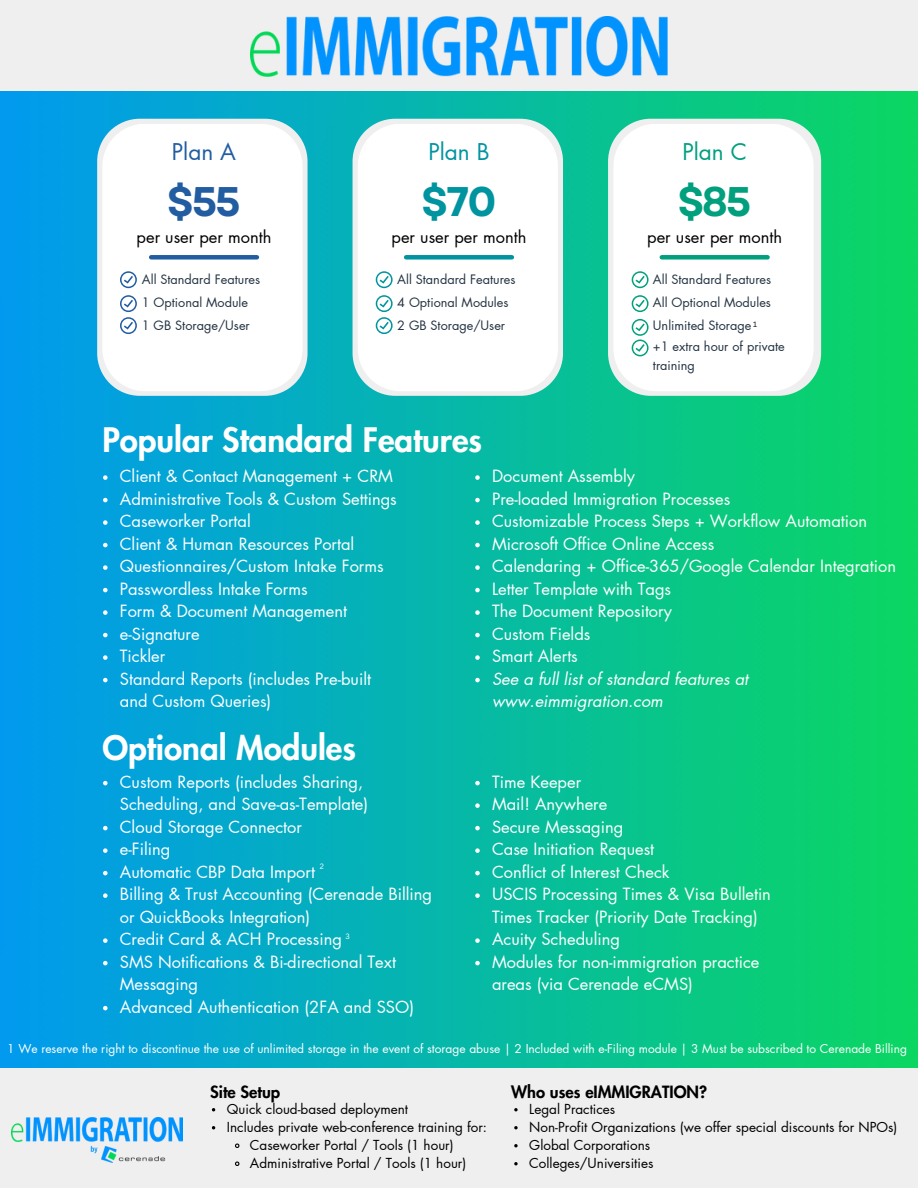
<style>
.page{position:relative;width:918px;height:1188px;background:#efefef}
.page>*{position:absolute;margin:0;border:0;box-sizing:border-box;transform-origin:0 0}
.t1{font:700 41.4px "Garet";color:#225da2}
.t2{font:700 41.4px "Garet";color:#0094a0}
.t3{font:700 41.4px "Garet";color:#00a07e}
.t4{font:800 33px "Futura LT Pro";color:#fff}
.t5{font:22.5px "Futura LT Pro";color:#225da2}
.t6{font:22.5px "Futura LT Pro";color:#0094a0}
.t7{font:22.5px "Futura LT Pro";color:#00a07e}
.t8{font:16.5px/22.5px "Futura LT Pro";color:#fff}
.t9{font:italic 16.5px/22.5px "Futura LT Pro";color:#fff}
.t10{font:16.5px "Futura LT Pro";color:#000}
.t11{font:800 16.5px "Futura LT Pro";color:#000}
.t12{font:13.5px "Futura LT Pro";color:#000}
.t13{font:12.75px/19px "Futura LT Pro";color:#243443}
.t14{font:12px "Futura LT Pro";color:#fff}
.t15{font:7.5px "Canva Sans";color:#fff}
.t16{font:7.5px "Canva Sans";color:#000}
</style>
<div class="page">
<div style="left:0;top:92px;width:918px;height:976px;background:linear-gradient(to right,#0199ef,#0bd761)"></div>
<svg style="left:97px;top:119px;width:211px;height:277px"></svg>
<div style="left:102px;top:124px;width:200px;height:267px;background:#fff"></div>
<svg style="left:353px;top:119px;width:210px;height:277px"></svg>
<div style="left:358px;top:124px;width:200px;height:267px;background:#fff"></div>
<svg style="left:608px;top:119px;width:213px;height:277px"></svg>
<div style="left:613px;top:124px;width:201px;height:267px;background:#fff"></div>
<div style="left:151px;top:255px;width:106px;height:5px;background:#225da2"></div>
<div style="left:406px;top:255px;width:106px;height:5px;background:#0094a0"></div>
<div style="left:662px;top:255px;width:106px;height:5px;background:#00a07e"></div>
<svg style="left:376px;top:271px;width:17px;height:17px"></svg>
<svg style="left:376px;top:295px;width:17px;height:39px"></svg>
<svg style="left:120px;top:271px;width:17px;height:17px"></svg>
<svg style="left:120px;top:295px;width:17px;height:39px"></svg>
<svg style="left:632px;top:271px;width:17px;height:17px"></svg>
<svg style="left:632px;top:295px;width:17px;height:17px"></svg>
<svg style="left:632px;top:319px;width:17px;height:37px"></svg>
<img style="left:250px;top:16px;width:418px;height:60px">
<img style="left:12px;top:1118px;width:171px;height:45px">
<svg style="left:103px;top:475px;width:5px;height:5px"></svg>
<svg style="left:103px;top:498px;width:5px;height:4px"></svg>
<svg style="left:103px;top:520px;width:5px;height:5px"></svg>
<svg style="left:103px;top:543px;width:5px;height:4px"></svg>
<svg style="left:103px;top:565px;width:5px;height:5px"></svg>
<svg style="left:103px;top:588px;width:5px;height:4px"></svg>
<svg style="left:103px;top:610px;width:5px;height:5px"></svg>
<svg style="left:103px;top:633px;width:5px;height:4px"></svg>
<svg style="left:103px;top:655px;width:5px;height:5px"></svg>
<svg style="left:103px;top:678px;width:5px;height:4px"></svg>
<svg style="left:475px;top:475px;width:5px;height:5px"></svg>
<svg style="left:475px;top:498px;width:5px;height:4px"></svg>
<svg style="left:475px;top:520px;width:5px;height:5px"></svg>
<svg style="left:475px;top:543px;width:5px;height:4px"></svg>
<svg style="left:475px;top:565px;width:5px;height:5px"></svg>
<svg style="left:475px;top:588px;width:5px;height:4px"></svg>
<svg style="left:475px;top:610px;width:5px;height:5px"></svg>
<svg style="left:475px;top:633px;width:5px;height:4px"></svg>
<svg style="left:475px;top:655px;width:5px;height:5px"></svg>
<svg style="left:475px;top:678px;width:5px;height:4px"></svg>
<svg style="left:103px;top:781px;width:5px;height:4px"></svg>
<svg style="left:103px;top:826px;width:5px;height:4px"></svg>
<svg style="left:103px;top:848px;width:5px;height:5px"></svg>
<svg style="left:103px;top:871px;width:5px;height:4px"></svg>
<svg style="left:103px;top:893px;width:5px;height:5px"></svg>
<svg style="left:103px;top:938px;width:5px;height:5px"></svg>
<svg style="left:103px;top:961px;width:5px;height:4px"></svg>
<svg style="left:103px;top:1006px;width:5px;height:4px"></svg>
<svg style="left:475px;top:781px;width:5px;height:4px"></svg>
<svg style="left:475px;top:803px;width:5px;height:5px"></svg>
<svg style="left:475px;top:826px;width:5px;height:4px"></svg>
<svg style="left:475px;top:848px;width:5px;height:5px"></svg>
<svg style="left:475px;top:871px;width:5px;height:4px"></svg>
<svg style="left:475px;top:893px;width:5px;height:5px"></svg>
<svg style="left:475px;top:938px;width:5px;height:5px"></svg>
<svg style="left:475px;top:961px;width:5px;height:4px"></svg>
<svg style="left:235px;top:1143px;width:5px;height:5px"></svg>
<svg style="left:235px;top:1161px;width:5px;height:5px"></svg>
<svg style="left:514px;top:1108px;width:4px;height:3px"></svg>
<svg style="left:514px;top:1126px;width:4px;height:3px"></svg>
<svg style="left:514px;top:1144px;width:4px;height:3px"></svg>
<svg style="left:514px;top:1162px;width:4px;height:3px"></svg>
<p class="t5" style="left:172px;top:142px;width:66px">Plan A</p>
<p class="t6" style="left:428px;top:142px;width:63px">Plan B</p>
<p class="t7" style="left:682px;top:142px;width:66px">Plan C</p>
<p class="t1" style="left:167px;top:172px;width:75px">$55</p>
<p class="t2" style="left:422px;top:172px;width:76px">$70</p>
<p class="t3" style="left:678px;top:172px;width:75px">$85</p>
<p class="t10" style="left:137px;top:229px;width:136px">per user per month</p>
<p class="t13" style="left:142px;top:270px;width:120px">All Standard Features</p>
<p class="t13" style="left:142px;top:293px;width:108px">1 Optional Module</p>
<p class="t13" style="left:142px;top:316px;width:109px">1 GB Storage/User</p>
<p class="t10" style="left:392px;top:229px;width:136px">per user per month</p>
<p class="t13" style="left:397px;top:270px;width:120px">All Standard Features</p>
<p class="t13" style="left:397px;top:293px;width:113px">4 Optional Modules</p>
<p class="t13" style="left:397px;top:316px;width:109px">2 GB Storage/User</p>
<p class="t10" style="left:647px;top:229px;width:136px">per user per month</p>
<p class="t13" style="left:653px;top:270px;width:120px">All Standard Features</p>
<p class="t13" style="left:653px;top:293px;width:120px">All Optional Modules</p>
<p class="t13" style="left:653px;top:316px;width:100px">Unlimited Storage</p>
<p class="t13" style="left:653px;top:338px;width:133px">+1 extra hour of private training</p>
<p class="t16" style="left:753px;top:319px;width:5px">1</p>
<p class="t4" style="left:102px;top:425px;width:381px">Popular Standard Features</p>
<p class="t8" style="left:120px;top:465px;width:275px">Client &amp; Contact Management + CRM</p>
<p class="t8" style="left:120px;top:488px;width:279px">Administrative Tools &amp; Custom Settings</p>
<p class="t8" style="left:120px;top:510px;width:133px">Caseworker Portal</p>
<p class="t8" style="left:120px;top:533px;width:236px">Client &amp; Human Resources Portal</p>
<p class="t8" style="left:120px;top:555px;width:265px">Questionnaires/Custom Intake Forms</p>
<p class="t8" style="left:120px;top:578px;width:189px">Passwordless Intake Forms</p>
<p class="t8" style="left:120px;top:600px;width:229px">Form &amp; Document Management</p>
<p class="t8" style="left:120px;top:623px;width:81px">e-Signature</p>
<p class="t8" style="left:120px;top:645px;width:47px">Tickler</p>
<p class="t8" style="left:120px;top:668px;width:253px">Standard Reports (includes Pre-built and Custom Queries)</p>
<p class="t4" style="left:102px;top:733px;width:255px">Optional Modules</p>
<p class="t8" style="left:120px;top:771px;width:250px">Custom Reports (includes Sharing,<br>Scheduling, and Save-as-Template)</p>
<p class="t8" style="left:120px;top:816px;width:184px">Cloud Storage Connector</p>
<p class="t8" style="left:120px;top:839px;width:52px">e-Filing</p>
<p class="t8" style="left:120px;top:861px;width:197px">Automatic CBP Data Import</p>
<p class="t8" style="left:120px;top:884px;width:314px">Billing &amp; Trust Accounting (Cerenade Billing or QuickBooks Integration)</p>
<p class="t8" style="left:120px;top:929px;width:224px">Credit Card &amp; ACH Processing</p>
<p class="t8" style="left:120px;top:951px;width:278px">SMS Notifications &amp; Bi-directional Text<br>Messaging</p>
<p class="t8" style="left:120px;top:996px;width:296px">Advanced Authentication (2FA and SSO)</p>
<p class="t15" style="left:320px;top:861px;width:6px">2</p>
<p class="t15" style="left:345px;top:931px;width:6px">3</p>
<p class="t8" style="left:492px;top:465px;width:145px">Document Assembly</p>
<p class="t8" style="left:492px;top:488px;width:240px">Pre-loaded Immigration Processes</p>
<p class="t8" style="left:492px;top:510px;width:377px">Customizable Process Steps + Workflow Automation</p>
<p class="t8" style="left:492px;top:533px;width:224px">Microsoft Office Online Access</p>
<p class="t8" style="left:492px;top:555px;width:406px">Calendaring + Office-365/Google Calendar Integration</p>
<p class="t8" style="left:492px;top:578px;width:181px">Letter Template with Tags</p>
<p class="t8" style="left:492px;top:600px;width:181px">The Document Repository</p>
<p class="t8" style="left:492px;top:623px;width:100px">Custom Fields</p>
<p class="t8" style="left:492px;top:645px;width:87px">Smart Alerts</p>
<p class="t9" style="left:492px;top:668px;width:258px">See a full list of standard features at www.eimmigration.com</p>
<p class="t8" style="left:492px;top:771px;width:91px">Time Keeper</p>
<p class="t8" style="left:492px;top:794px;width:117px">Mail! Anywhere</p>
<p class="t8" style="left:492px;top:816px;width:133px">Secure Messaging</p>
<p class="t8" style="left:492px;top:839px;width:164px">Case Initiation Request</p>
<p class="t8" style="left:492px;top:861px;width:179px">Conflict of Interest Check</p>
<p class="t8" style="left:492px;top:884px;width:280px">USCIS Processing Times &amp; Visa Bulletin<br>Times Tracker (Priority Date Tracking)</p>
<p class="t8" style="left:492px;top:929px;width:130px">Acuity Scheduling</p>
<p class="t8" style="left:492px;top:951px;width:269px">Modules for non-immigration practice areas (via Cerenade eCMS)</p>
<p class="t14" style="left:7px;top:1044px;width:901px">1 We reserve the right to discontinue the use of unlimited storage in the event of storage abuse | 2 Included with e-Filing module | 3 Must be subscribed to Cerenade Billing</p>
<p class="t11" style="left:210px;top:1084px;width:71px">Site Setup</p>
<p class="t12" style="left:227px;top:1103px;width:183px">Quick cloud-based deployment</p>
<p class="t12" style="left:227px;top:1121px;width:262px">Includes private web-conference training for:</p>
<p class="t12" style="left:250px;top:1139px;width:205px">Caseworker Portal / Tools (1 hour)</p>
<p class="t12" style="left:250px;top:1157px;width:218px">Administrative Portal / Tools (1 hour)</p>
<p class="t11" style="left:511px;top:1084px;width:197px">Who uses eIMMIGRATION?</p>
<p class="t12" style="left:529px;top:1103px;width:88px">Legal Practices</p>
<p class="t12" style="left:529px;top:1121px;width:370px">Non-Profit Organizations (we offer special discounts for NPOs)</p>
<p class="t12" style="left:529px;top:1139px;width:122px">Global Corporations</p>
<p class="t12" style="left:529px;top:1157px;width:126px">Colleges/Universities</p>
</div>
